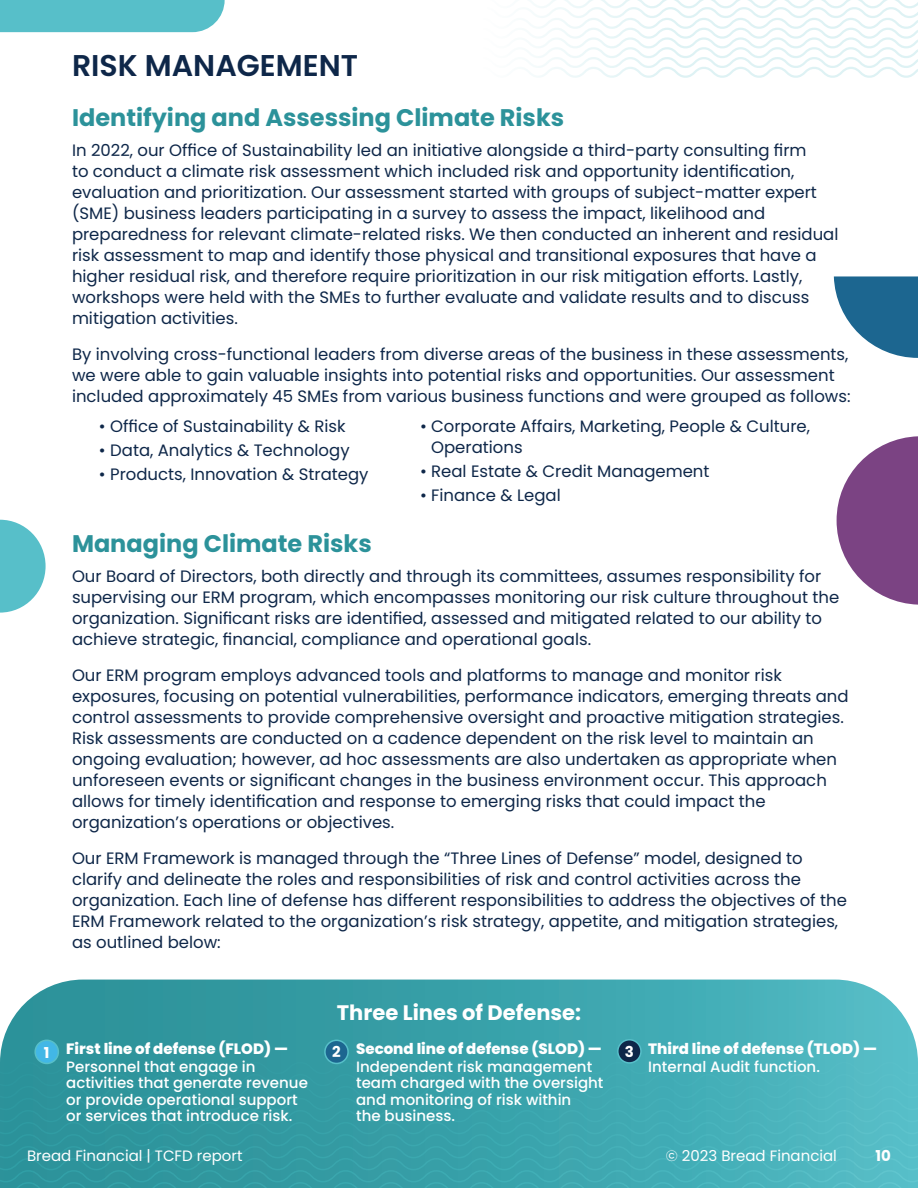
<style>
.page{position:relative;width:918px;height:1188px;background:#fff}
.page>*{position:absolute;margin:0;border:0;box-sizing:border-box;transform-origin:0 0}
.t1{font:600 30px "Poppins";color:#0e2749}
.t2{font:700 24px "Poppins";color:#2c929a}
.t3{font:700 21px "Poppins";color:#fff}
.t4{font:16.5px/21px "Poppins";color:#0e2749}
.t5{font:500 15px/16.5px "Poppins";color:#fff}
.t6{font:800 15px "Poppins";color:#fff}
.t7{font:15px "Poppins";color:#fff}
.t8{font:700 15px "Poppins";color:#fff}
.s1{font-family:"Gilroy"}
</style>
<div class="page">
<div style="left:0;top:0;width:225px;height:32px;background:#57bfc9"></div>
<svg style="left:538px;top:0;width:380px;height:78px"></svg>
<svg style="left:0;top:520px;width:46px;height:93px"></svg>
<svg style="left:0;top:980px;width:918px;height:81px;background:#42a6ae"></svg>
<svg style="left:0;top:1061px;width:918px;height:127px;background:#3ba3ac"></svg>
<div style="left:35px;top:1040px;width:23px;height:23px;background:#42b7e6;border-radius:50%"></div>
<div style="left:34px;top:1040px;width:25px;height:24px;border:2px solid #57bfc9;border-radius:50%"></div>
<div style="left:325px;top:1040px;width:23px;height:23px;background:#1c6690;border-radius:50%"></div>
<div style="left:324px;top:1040px;width:25px;height:24px;border:2px solid #57bfc9;border-radius:50%"></div>
<div style="left:618px;top:1040px;width:23px;height:23px;background:#0e2749;border-radius:50%"></div>
<div style="left:617px;top:1039px;width:25px;height:25px;border:2px solid #57bfc9;border-radius:50%"></div>
<svg style="left:837px;top:436px;width:81px;height:169px"></svg>
<svg style="left:834px;top:276px;width:84px;height:82px"></svg>
<h1 class="t1" style="left:72px;top:48px;width:288px">RISK MANAGEMENT</h1>
<h2 class="t2" style="left:72px;top:103px;width:494px">Identifying and Assessing Climate Risks</h2>
<p class="t4" style="left:72px;top:140px;width:768px">In 2022, our Office of Sustainability led an initiative alongside a third-party consulting firm<br>to conduct a climate risk assessment which included risk and opportunity identification, evaluation and prioritization. Our assessment started with groups of subject-matter expert (SME) business leaders participating in a survey to assess the impact, likelihood and preparedness for relevant climate-related risks. We then conducted an inherent and residual risk assessment to map and identify those physical and transitional exposures that have a higher residual risk, and therefore require prioritization in our risk mitigation efforts. Lastly, workshops were held with the SMEs to further evaluate and validate results and to discuss mitigation activities.</p>
<p class="t4" style="left:72px;top:344px;width:780px">By involving cross-functional leaders from diverse areas of the business in these assessments, we were able to gain valuable insights into potential risks and opportunities. Our assessment included approximately 45 SMEs from various business functions and were grouped as follows:</p>
<p class="t4" style="left:99px;top:416px;width:248px">• Office of Sustainability &amp; Risk</p>
<p class="t4" style="left:99px;top:440px;width:252px">• Data, Analytics &amp; Technology</p>
<p class="t4" style="left:99px;top:464px;width:271px">• Products, Innovation &amp; Strategy</p>
<p class="t4" style="left:431px;top:415px;width:380px;text-indent:-11px">• Corporate Affairs, Marketing, People &amp; Culture,<br>Operations</p>
<p class="t4" style="left:420px;top:461px;width:291px">• Real Estate &amp; Credit Management</p>
<p class="t4" style="left:420px;top:485px;width:142px">• Finance &amp; Legal</p>
<h2 class="t2" style="left:72px;top:529px;width:301px">Managing Climate Risks</h2>
<p class="t4" style="left:72px;top:566px;width:769px">Our Board of Directors, both directly and through its committees, assumes responsibility for supervising our ERM program, which encompasses monitoring our risk culture throughout the organization. Significant risks are identified, assessed and mitigated related to our ability to achieve strategic, financial, compliance and operational goals.</p>
<p class="t4" style="left:72px;top:665px;width:778px">Our ERM program employs advanced tools and platforms to manage and monitor risk exposures, focusing on potential vulnerabilities, performance indicators, emerging threats and control assessments to provide comprehensive oversight and proactive mitigation strategies.<br>Risk assessments are conducted on a cadence dependent on the risk level to maintain an ongoing evaluation; however, ad hoc assessments are also undertaken as appropriate when unforeseen events or significant changes in the business environment occur. This approach allows for timely identification and response to emerging risks that could impact the organization’s operations or objectives.</p>
<p class="t4" style="left:72px;top:848px;width:776px">Our ERM Framework is managed through the “Three Lines of Defense” model, designed to clarify and delineate the roles and responsibilities of risk and control activities across the organization. Each line of defense has different responsibilities to address the objectives of the ERM Framework related to the organization’s risk strategy, appetite, and mitigation strategies, as outlined below:</p>
<p class="t3" style="left:337px;top:1000px;width:246px">Three Lines of Defense:</p>
<p class="t6" style="left:66px;top:1040px;width:223px">First line of defense (FLOD) —</p>
<p class="t5" style="left:66px;top:1058px;width:243px">Personnel that engage in activities that generate revenue or provide operational support or services that introduce risk.</p>
<p class="t6" style="left:356px;top:1040px;width:247px">Second line of defense (SLOD) —</p>
<p class="t5" style="left:356px;top:1058px;width:249px">Independent risk management team charged with the oversight and monitoring of risk within<br>the business.</p>
<p class="t8" style="left:44px;top:1044px;width:7px">1</p>
<p class="t8" style="left:332px;top:1043px;width:10px">2</p>
<p class="t8" style="left:625px;top:1043px;width:11px">3</p>
<p class="t6" style="left:648px;top:1040px;width:230px">Third line of defense (TLOD) —</p>
<p class="t5" style="left:648px;top:1058px;width:173px">Internal Audit function.</p>
<p class="t7" style="left:27px;top:1147px;width:217px">Bread Financial | TCFD report</p>
<p class="t7" style="left:666px;top:1147px;width:173px"><span class="s1">©</span> 2023 Bread Financial</p>
<p class="t8" style="left:876px;top:1147px;width:17px">10</p>
</div>
